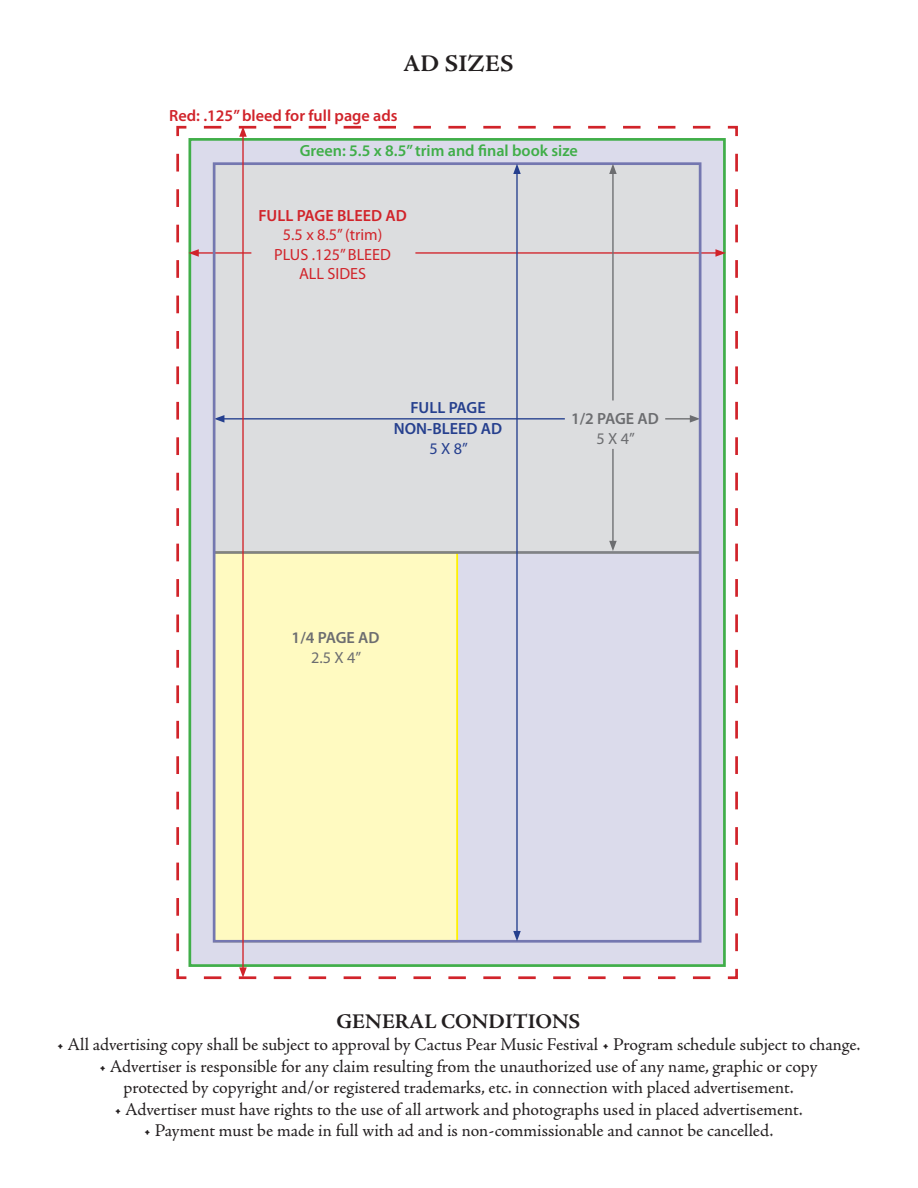
<style>
.page{position:relative;width:918px;height:1188px;background:#fff}
.page>*{position:absolute;margin:0;border:0;box-sizing:border-box;transform-origin:0 0}
.t1{font:700 24px "Adobe Jenson Pro";letter-spacing:.015em;color:#231f20}
.t2{font:700 21px "Adobe Jenson Pro";color:#231f20}
.t3{font:18px/21.6px "Adobe Jenson Pro";letter-spacing:-.005em;color:#231f20;text-align:center}
.t4{font:600 16.2px "Myriad Pro";color:#d1232a}
.t5{font:16.2px/19.5px "Myriad Pro";color:#d1232a;text-align:center}
.t6{font:600 16.2px "Myriad Pro";color:#40ae49}
.t7{font:600 16.2px/21.6px "Myriad Pro";color:#253f8e;text-align:center}
.t8{font:600 16.2px "Myriad Pro";letter-spacing:-.01em;color:#6c6d70}
.t9{font:16.2px "Myriad Pro";color:#6c6d70}
.t10{font:16.2px "Myriad Pro";color:#253f8e}
</style>
<div class="page">
<svg style="left:176px;top:125px;width:562px;height:855px;background:#e1e1da"></svg>
<hr style="left:214px;top:551px;width:486px;height:3px;background:#808285">
<hr style="left:222px;top:418px;width:343px;height:2px;background:#253f8e">
<svg style="left:217px;top:415px;width:7px;height:8px"></svg>
<hr style="left:196px;top:252px;width:55px;height:2px;background:#d1232a">
<svg style="left:188px;top:249px;width:11px;height:8px"></svg>
<hr style="left:415px;top:252px;width:303px;height:2px;background:#d1232a">
<svg style="left:715px;top:249px;width:11px;height:8px"></svg>
<hr style="left:665px;top:418px;width:27px;height:2px;background:#6c6d70">
<svg style="left:690px;top:415px;width:7px;height:8px"></svg>
<div style="left:213px;top:162px;width:488px;height:781px;border:3px solid #7477b0"></div>
<hr style="left:612px;top:172px;width:2px;height:229px;background:#6c6d70">
<svg style="left:609px;top:164px;width:8px;height:10px"></svg>
<hr style="left:516px;top:172px;width:2px;height:761px;background:#253f8e">
<svg style="left:513px;top:931px;width:8px;height:10px"></svg>
<svg style="left:513px;top:164px;width:8px;height:10px"></svg>
<hr style="left:242px;top:134px;width:2px;height:836px;background:#d1232a">
<svg style="left:204px;top:967px;width:515px;height:12px"></svg>
<svg style="left:195px;top:126px;width:515px;height:11px"></svg>
<hr style="left:612px;top:449px;width:2px;height:94px;background:#6c6d70">
<svg style="left:609px;top:541px;width:8px;height:10px"></svg>
<h1 class="t1" style="left:403px;top:50px;width:112px">AD SIZES</h1>
<p class="t4" style="left:169px;top:105px;width:230px">Red: .125” bleed for full page ads</p>
<p class="t6" style="left:300px;top:140px;width:280px">Green: 5.5 x 8.5” trim and final book size</p>
<p class="t4" style="left:258px;top:205px;width:150px">FULL PAGE BLEED AD</p>
<p class="t5" style="left:274px;top:225px;width:118px">5.5 x 8.5” (trim)<br>PLUS .125” BLEED<br>ALL SIDES</p>
<p class="t7" style="left:394px;top:396px;width:110px">FULL PAGE<br>NON-BLEED AD</p>
<p class="t10" style="left:430px;top:438px;width:40px">5 X 8”</p>
<p class="t8" style="left:571px;top:408px;width:89px">1/2 PAGE AD</p>
<p class="t9" style="left:596px;top:428px;width:40px">5 X 4”</p>
<p class="t8" style="left:292px;top:628px;width:89px">1/4 PAGE AD</p>
<p class="t9" style="left:311px;top:647px;width:52px">2.5 X 4”</p>
<p class="t2" style="left:336px;top:1010px;width:245px">GENERAL CONDITIONS</p>
<p class="t3" style="left:57px;top:1034px;width:805px">• All advertising copy shall be subject to approval by Cactus Pear Music Festival • Program schedule subject to change.</p>
<p class="t3" style="left:99px;top:1055px;width:720px">• Advertiser is responsible for any claim resulting from the unauthorized use of any name, graphic or copy protected by copyright and/or registered trademarks, etc. in connection with placed advertisement.</p>
<p class="t3" style="left:114px;top:1099px;width:690px">• Advertiser must have rights to the use of all artwork and photographs used in placed advertisement.</p>
<p class="t3" style="left:144px;top:1120px;width:631px">• Payment must be made in full with ad and is non-commissionable and cannot be cancelled.</p>
</div>
